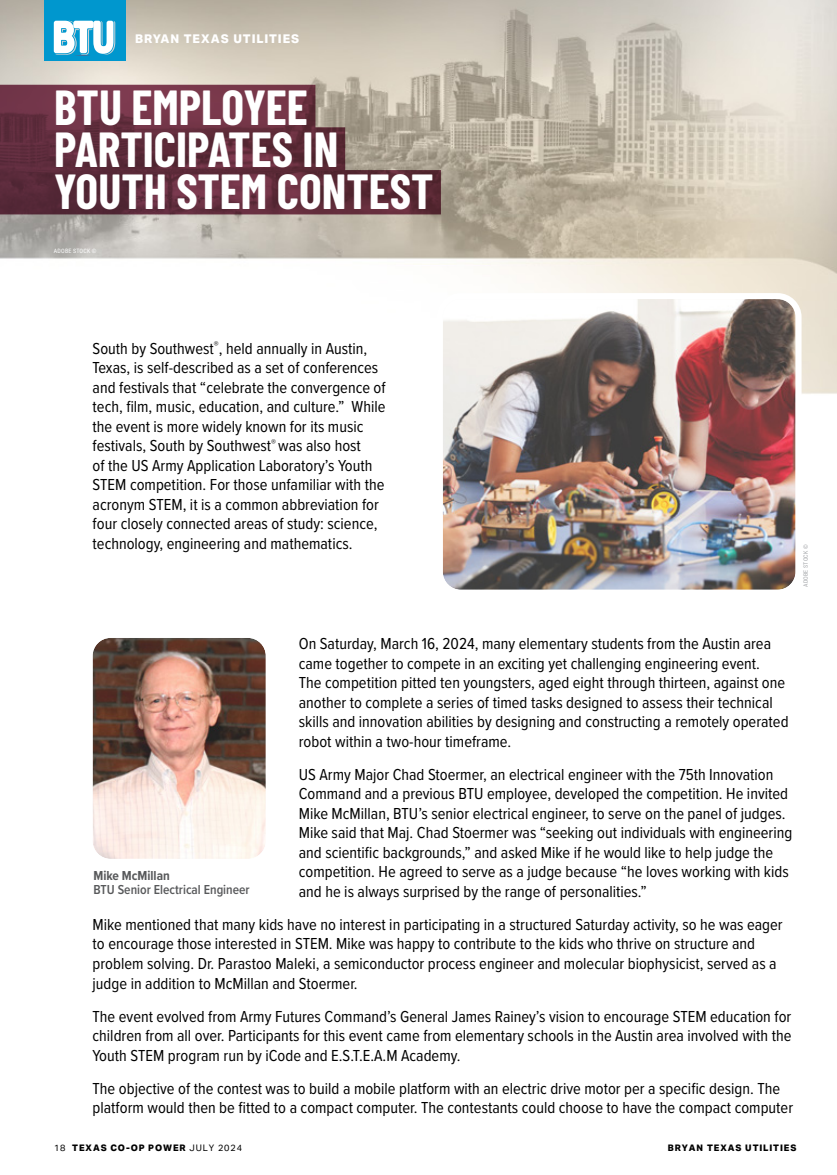
<style>
.page{position:relative;width:837px;height:1175px;background:#fff}
.page>*{position:absolute;margin:0;border:0;box-sizing:border-box;transform-origin:0 0}
.t1{font:700 48px/42px "Barlow Condensed";color:#fff}
.t2{font:16.5px/19.5px "Proxima Nova Cond";color:#000}
.t3{font:600 13.5px "Proxima Nova Cond";color:#58595b}
.t4{font:700 13.5px "Proxima Nova Cond";color:#58595b}
.t5{font:800 12px "Aktiv Grotesk";letter-spacing:.075em;color:#fff}
.t6{font:800 9px "Aktiv Grotesk";letter-spacing:.1em;color:#000}
.t7{font:6px "Roboto Condensed";letter-spacing:.035em;color:#a7a9ac}
.t8{font:6px "Roboto Condensed";letter-spacing:.035em;color:#fff}
.s1{font-weight:400}
</style>
<div class="page">
<img style="left:0;top:0;width:837px;height:394px">
<div style="left:44px;top:0;width:81px;height:60px;background:#0097ce"></div>
<svg style="left:54px;top:21px;width:61px;height:34px"></svg>
<svg style="left:0;top:85px;width:441px;height:129px;background:#70414c"></svg>
<img style="left:444px;top:300px;width:351px;height:289px">
<div style="left:437px;top:293px;width:365px;height:303px;border:6px solid #fff;border-radius:21px"></div>
<img style="left:94px;top:639px;width:171px;height:219px">
<div style="left:87px;top:632px;width:185px;height:233px;border:6px solid #fff;border-radius:21px"></div>
<p class="t5" style="left:135px;top:32px;width:165px">BRYAN TEXAS UTILITIES</p>
<h1 class="t1" style="left:54px;top:84px;width:381px">BTU EMPLOYEE<br>PARTICIPATES IN<br>YOUTH STEM CONTEST</h1>
<p class="t8" style="left:54px;top:247px;width:44px">ADOBE STOCK ©</p>
<p class="t2" style="left:93px;top:338px;width:295px">South by Southwest<sup>®</sup>, held annually in Austin, Texas, is self-described as a set of conferences and festivals that “celebrate the convergence of tech, film, music, education, and culture.” While the event is more widely known for its music festivals, South by Southwest<sup>®</sup> was also host<br>of the US Army Application Laboratory’s Youth STEM competition. For those unfamiliar with the acronym STEM, it is a common abbreviation for four closely connected areas of study: science, technology, engineering and mathematics.</p>
<p class="t7" style="left:802px;top:587px;width:44px;rotate:-90deg">ADOBE STOCK ©</p>
<p class="t2" style="left:299px;top:633px;width:491px">On Saturday, March 16, 2024, many elementary students from the Austin area came together to compete in an exciting yet challenging engineering event.<br>The competition pitted ten youngsters, aged eight through thirteen, against one another to complete a series of timed tasks designed to assess their technical skills and innovation abilities by designing and constructing a remotely operated robot within a two-hour timeframe.</p>
<p class="t2" style="left:299px;top:764px;width:495px">US Army Major Chad Stoermer, an electrical engineer with the 75th Innovation Command and a previous BTU employee, developed the competition. He invited Mike McMillan, BTU’s senior electrical engineer, to serve on the panel of judges.<br>Mike said that Maj. Chad Stoermer was “seeking out individuals with engineering and scientific backgrounds,” and asked Mike if he would like to help judge the competition. He agreed to serve as a judge because “he loves working with kids and he is always surprised by the range of personalities.”</p>
<p class="t2" style="left:93px;top:914px;width:692px">Mike mentioned that many kids have no interest in participating in a structured Saturday activity, so he was eager to encourage those interested in STEM. Mike was happy to contribute to the kids who thrive on structure and problem solving. Dr. Parastoo Maleki, a semiconductor process engineer and molecular biophysicist, served as a judge in addition to McMillan and Stoermer.</p>
<p class="t2" style="left:93px;top:1005px;width:700px;text-align:justify">The event evolved from Army Futures Command’s General James Rainey’s vision to encourage STEM education for children from all over. Participants for this event came from elementary schools in the Austin area involved with the Youth STEM program run by iCode and E.S.T.E.A.M Academy.</p>
<p class="t2" style="left:93px;top:1077px;width:702px">The objective of the contest was to build a mobile platform with an electric drive motor per a specific design. The platform would then be fitted to a compact computer. The contestants could choose to have the compact computer</p>
<p class="t4" style="left:94px;top:866px;width:78px">Mike McMillan</p>
<p class="t3" style="left:94px;top:879px;width:158px">BTU Senior Electrical Engineer</p>
<p class="t6" style="left:54px;top:1143px;width:190px"><span class="s1">18</span> TEXAS CO-OP POWER <span class="s1">JULY 2024</span></p>
<p class="t6" style="left:668px;top:1143px;width:130px">BRYAN TEXAS UTILITIES</p>
</div>
